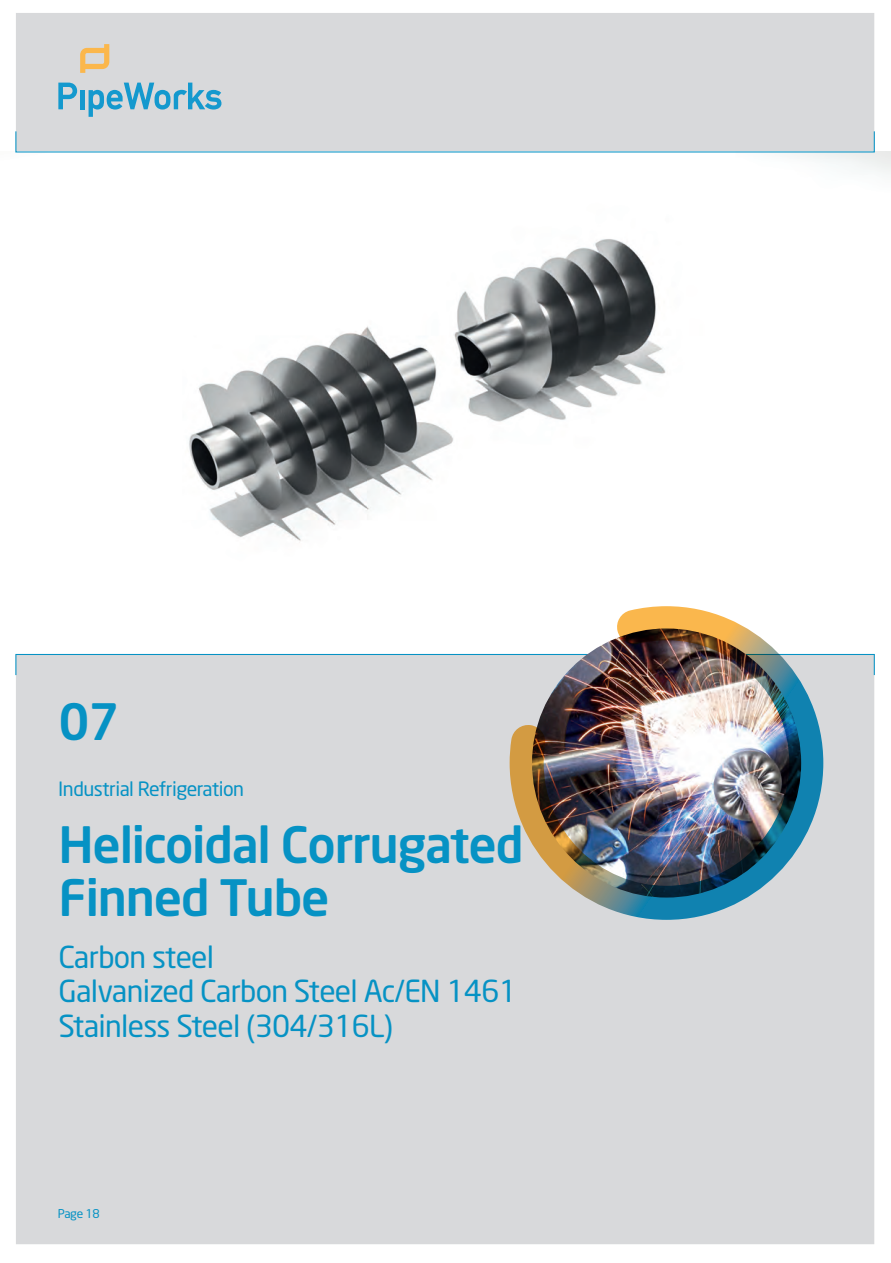
<style>
.page{position:relative;width:891px;height:1263px;background:#fff}
.page>*{position:absolute;margin:0;border:0;box-sizing:border-box;transform-origin:0 0}
.t1{font:500 49.5px/52.5px "Neo Sans";letter-spacing:-.025em;color:#0692c4}
.t2{font:30px/34.5px "Neo Sans";letter-spacing:-.025em;color:#0692c4}
.t3{font:19.5px "Neo Sans";letter-spacing:-.025em;color:#0692c4}
.t4{font:12px "Neo Sans";letter-spacing:-.025em;color:#0692c4}
</style>
<div class="page">
<div style="left:16px;top:13px;width:858px;height:1231px;background:#d8d9db"></div>
<img style="left:15px;top:152px;width:875px;height:502px">
<div style="left:15px;top:654px;width:859px;height:21px;border:1px solid #0692c4"></div>
<img style="left:509px;top:606px;width:314px;height:313px">
<hr style="left:80px;top:90px;width:4px;height:19px;background:#1499ce">
<svg style="left:58px;top:83px;width:19px;height:26px"></svg>
<svg style="left:89px;top:83px;width:132px;height:34px;background:#94c2d6"></svg>
<svg style="left:80px;top:44px;width:29px;height:29px"></svg>
<h1 class="t1" style="left:58px;top:694px;width:63px">07</h1>
<p class="t3" style="left:58px;top:776px;width:187px">Industrial Refrigeration</p>
<h1 class="t1" style="left:58px;top:817px;width:467px">Helicoidal Corrugated<br>Finned Tube</h1>
<p class="t2" style="left:58px;top:939px;width:460px">Carbon steel<br>Galvanized Carbon Steel Ac/EN 1461<br>Stainless Steel (304/316L)</p>
<p class="t4" style="left:58px;top:1206px;width:43px">Page 18</p>
</div>
